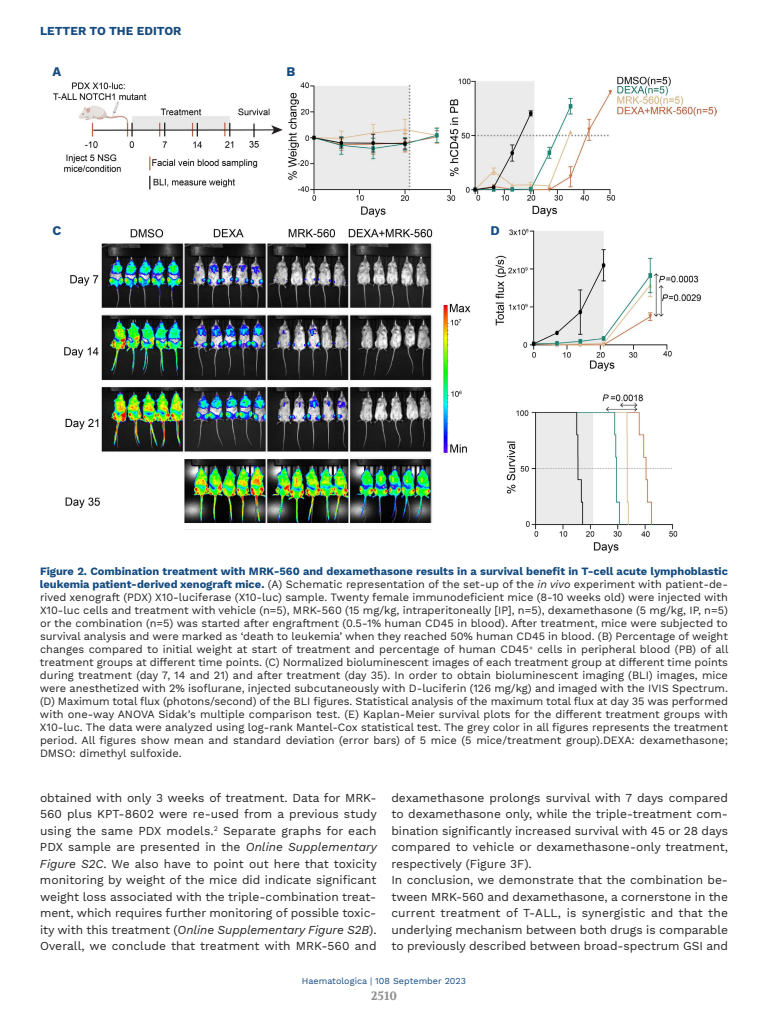
<style>
.page{position:relative;width:768px;height:1024px;background:#fff}
.page>*{position:absolute;margin:0;border:0;box-sizing:border-box;transform-origin:0 0}
.t1{font:700 13px "Work Sans";color:#134a80}
.t2{font:12px/16.5px "Work Sans";letter-spacing:-.005em;color:#222221;text-align:justify}
.t3{font:700 12px "Work Sans";color:#134a80}
.t4{font:700 12px "Volkhov";color:#919190}
.t5{font:11px/13px "Work Sans";color:#222221;text-align:justify}
.t6{font:9px "Work Sans";color:#134a80}
.s1{font-weight:700;color:#134a80}
.s2{font-style:italic}
</style>
<div class="page">
<img style="left:53px;top:74px;width:664px;height:479px">
<p class="t3" style="left:40px;top:24px;width:143px">LETTER TO THE EDITOR</p>
<p class="t1" style="left:52px;top:64px;width:10px">A</p>
<p class="t1" style="left:286px;top:64px;width:10px">B</p>
<p class="t1" style="left:52px;top:223px;width:10px">C</p>
<p class="t1" style="left:490px;top:223px;width:11px">D</p>
<p class="t5" style="left:40px;top:565px;width:690px"><span class="s1">Figure 2. Combination treatment with MRK-560 and dexamethasone results in a survival benefit in T-cell acute lymphoblastic leukemia patient-derived xenograft mice.</span> (A) Schematic representation of the set-up of the <span class="s2">in vivo</span> experiment with patient-de&shy;rived xenograft (PDX) X10-luciferase (X10-luc) sample. Twenty female immunodeficient mice (8-10 weeks old) were injected with X10-luc cells and treatment with vehicle (n=5), MRK-560 (15 mg/kg, intraperitoneally [IP], n=5), dexamethasone (5 mg/kg, IP, n=5) or the combination (n=5) was started after engraftment (0.5-1% human CD45 in blood). After treatment, mice were subjected to survival analysis and were marked as ‘death to leukemia’ when they reached 50% human CD45 in blood. (B) Percentage of weight changes compared to initial weight at start of treatment and percentage of human CD45<sup>+</sup> cells in peripheral blood (PB) of all treatment groups at different time points. (C) Normalized bioluminescent images of each treatment group at different time points during treatment (day 7, 14 and 21) and after treatment (day 35). In order to obtain bioluminescent imaging (BLI) images, mice were anesthetized with 2% isoflurane, injected subcutaneously with D-luciferin (126 mg/kg) and imaged with the IVIS Spectrum. (D) Maximum total flux (photons/second) of the BLI figures. Statistical analysis of the maximum total flux at day 35 was performed with one-way ANOVA Sidak’s multiple comparison test. (E) Kaplan-Meier survival plots for the different treatment groups with X10-luc. The data were analyzed using log-rank Mantel-Cox statistical test. The grey color in all figures represents the treatment period. All figures show mean and standard deviation (error bars) of 5 mice (5 mice/treatment group).DEXA: dexamethasone; DMSO: dimethyl sulfoxide.</p>
<p class="t2" style="left:40px;top:789px;width:338px">obtained with only 3 weeks of treatment. Data for MRK-560 plus KPT-8602 were re-used from a previous study using the same PDX models.<sup>2</sup> Separate graphs for each PDX sample are presented in the <span class="s2">Online Supplementary Figure S2C</span>. We also have to point out here that toxicity monitoring by weight of the mice did indicate significant weight loss associated with the triple-combination treat&shy;ment, which requires further monitoring of possible toxic&shy;ity with this treatment (<span class="s2">Online Supplementary Figure S2B</span>).<br>Overall, we conclude that treatment with MRK-560 and</p>
<p class="t2" style="left:391px;top:789px;width:338px;text-align:left">dexamethasone prolongs survival with 7 days compared to dexamethasone only, while the triple-treatment com&shy;bination significantly increased survival with 45 or 28 days compared to vehicle or dexamethasone-only treatment, respectively (Figure 3F).<br>In conclusion, we demonstrate that the combination be&shy;tween MRK-560 and dexamethasone, a cornerstone in the current treatment of T-ALL, is synergistic and that the underlying mechanism between both drugs is comparable to previously described between broad-spectrum GSI and</p>
<p class="t6" style="left:302px;top:975px;width:166px">Haematologica | 108 September 2023</p>
<p class="t4" style="left:371px;top:988px;width:27px">2510</p>
</div>
